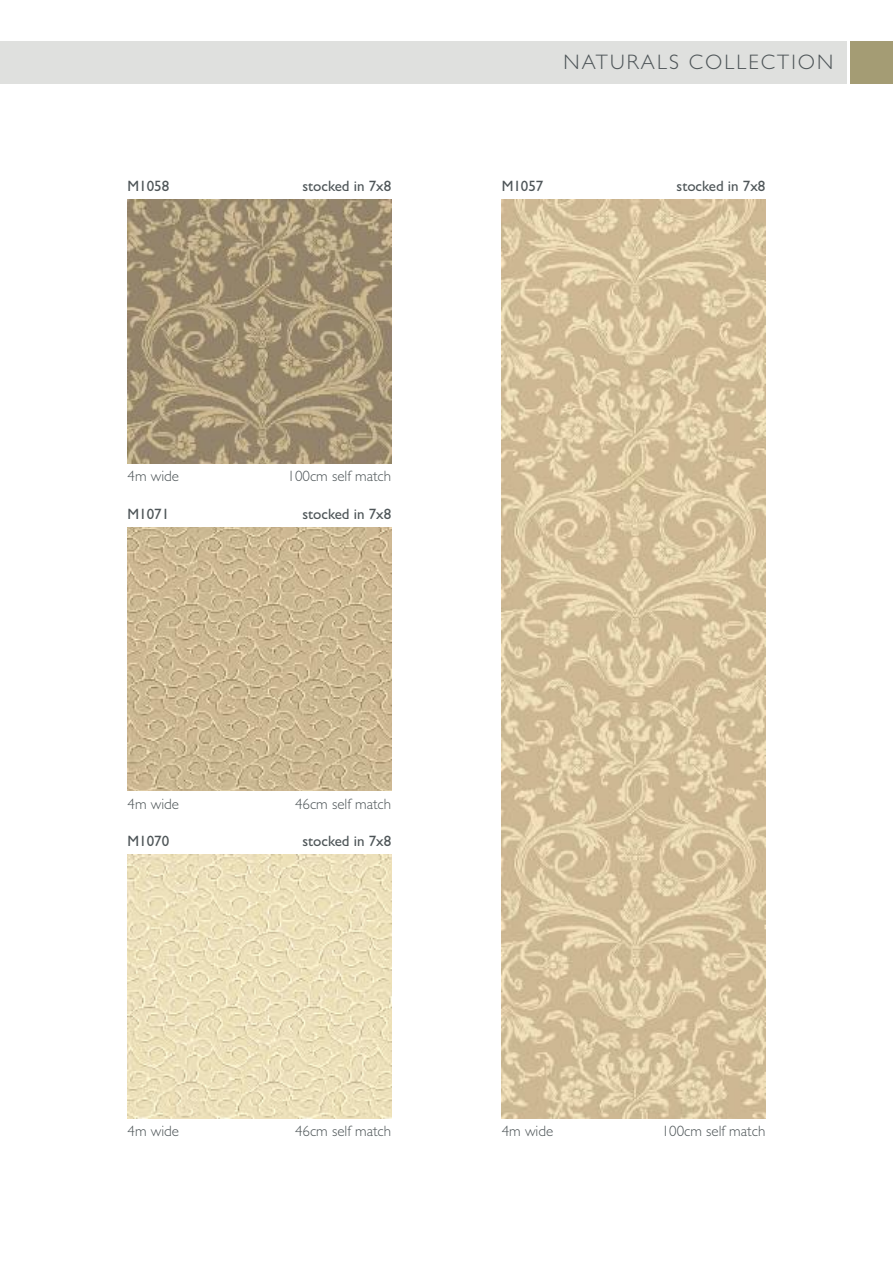
<style>
.page{position:relative;width:893px;height:1263px;background:#fff}
.page>*{position:absolute;margin:0;border:0;box-sizing:border-box;transform-origin:0 0}
.t1{font:300 21px "Gill Sans";letter-spacing:.1em;color:#4e5558}
.t2{font:300 15px "Gill Sans";color:#4e5558}
.t3{font:15px "Gill Sans";color:#4e5558}
</style>
<div class="page">
<div style="left:0;top:42px;width:846px;height:42px;background:#dfe0de"></div>
<div style="left:850px;top:42px;width:43px;height:42px;background:#a49c74"></div>
<img style="left:502px;top:200px;width:263px;height:918px">
<img style="left:128px;top:200px;width:263px;height:263px">
<img style="left:128px;top:527px;width:263px;height:264px">
<img style="left:128px;top:855px;width:263px;height:263px">
<h1 class="t1" style="left:564px;top:50px;width:271px">NATURALS COLLECTION</h1>
<p class="t3" style="left:128px;top:177px;width:43px">M1058</p>
<p class="t3" style="left:302px;top:177px;width:90px">stocked in 7x8</p>
<p class="t3" style="left:502px;top:177px;width:43px">M1057</p>
<p class="t3" style="left:677px;top:177px;width:90px">stocked in 7x8</p>
<p class="t2" style="left:128px;top:467px;width:53px">4m wide</p>
<p class="t2" style="left:288px;top:467px;width:105px">100cm self match</p>
<p class="t3" style="left:128px;top:505px;width:43px">M1071</p>
<p class="t3" style="left:302px;top:505px;width:90px">stocked in 7x8</p>
<p class="t2" style="left:128px;top:795px;width:53px">4m wide</p>
<p class="t2" style="left:295px;top:795px;width:98px">46cm self match</p>
<p class="t3" style="left:128px;top:832px;width:43px">M1070</p>
<p class="t3" style="left:302px;top:832px;width:90px">stocked in 7x8</p>
<p class="t2" style="left:128px;top:1122px;width:53px">4m wide</p>
<p class="t2" style="left:295px;top:1122px;width:98px">46cm self match</p>
<p class="t2" style="left:502px;top:1122px;width:53px">4m wide</p>
<p class="t2" style="left:662px;top:1122px;width:105px">100cm self match</p>
</div>
